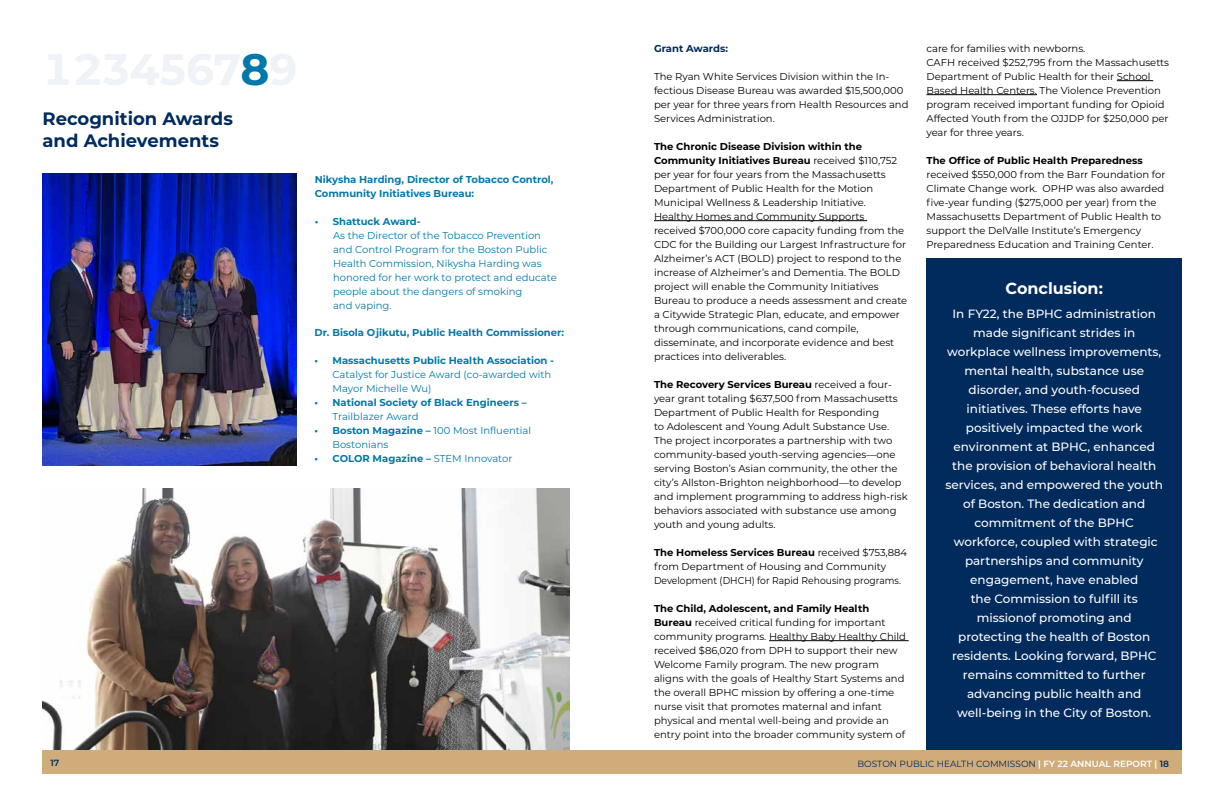
<style>
.page{position:relative;width:1224px;height:792px;background:#fff}
.page>*{position:absolute;margin:0;border:0;box-sizing:border-box;transform-origin:0 0}
.t1{font:700 18px/22px "Montserrat";color:#002b5c}
.t2{font:700 16px "Montserrat";color:#fff}
.t3{font:500 12px/19px "Montserrat";color:#fff;text-align:center}
.t4{font:500 11.9px "Montserrat";color:#fff}
.t5{font:10px/14px "Montserrat";color:#000}
.t6{font:10px/14px "Montserrat";color:#0578a9}
.t7{font:700 10px "Montserrat";color:#0078a9}
.t8{font:10px/14px "Montserrat";color:#0078a9}
.t9{font:700 10px/14px "Montserrat";color:#0578a9}
.t10{font:700 10px "Montserrat";color:#000}
.t11{font:700 10px "Montserrat";color:#002b5c}
.t12{font:9px "Montserrat";color:#002b5c}
.t13{font:600 9px "Montserrat";color:#002b5c}
.s1{font-weight:700}
.s2{font-weight:400}
.s3{font-weight:600;color:#fff}
.s4{font-weight:600}
</style>
<div class="page">
<div style="left:42px;top:750px;width:1140px;height:24px;background:#d0ac7a"></div>
<hr style="left:654px;top:220px;width:213px;height:1px;background:#000">
<hr style="left:769px;top:640px;width:140px;height:1px;background:#000">
<hr style="left:1117px;top:80px;width:36px;height:1px;background:#000">
<hr style="left:926px;top:94px;width:111px;height:1px;background:#000">
<img style="left:42px;top:173px;width:255px;height:293px">
<img style="left:42px;top:489px;width:528px;height:261px">
<div style="left:926px;top:258px;width:256px;height:492px;background:#002b5c"></div>
<h1 class="t1" style="left:42px;top:106px;width:192px">Recognition Awards and Achievements</h1>
<p class="t9" style="left:315px;top:172px;width:240px">Nikysha Harding, Director of Tobacco Control,<br>Community Initiatives Bureau:</p>
<p class="t9" style="left:315px;top:214px;width:107px">• Shattuck Award-</p>
<p class="t6" style="left:333px;top:228px;width:225px">As the Director of the Tobacco Prevention and Control Program for the Boston Public Health Commission, Nikysha Harding was honored for her work to protect and educate people about the dangers of smoking<br>and vaping.</p>
<p class="t7" style="left:314px;top:325px;width:251px">Dr. Bisola Ojikutu, Public Health Commissioner:</p>
<p class="t7" style="left:314px;top:353px;width:241px">• Massachusetts Public Health Association -</p>
<p class="t8" style="left:332px;top:367px;width:220px">Catalyst for Justice Award (co-awarded with<br>Mayor Michelle Wu)</p>
<p class="t7" style="left:314px;top:395px;width:214px">• National Society of Black Engineers –</p>
<p class="t8" style="left:332px;top:409px;width:87px">Trailblazer Award</p>
<p class="t8" style="left:332px;top:423px;width:200px;text-indent:-18px"><span class="s1">• Boston Magazine –</span> 100 Most Influential<br>Bostonians</p>
<p class="t7" style="left:314px;top:451px;width:199px">• COLOR Magazine – <span class="s2">STEM Innovator</span></p>
<p class="t13" style="left:50px;top:756px;width:10px">17</p>
<p class="t11" style="left:654px;top:41px;width:76px">Grant Awards:</p>
<p class="t5" style="left:654px;top:69px;width:256px">The Ryan White Services Division within the In&shy;fectious Disease Bureau was awarded $15,500,000 per year for three years from Health Resources and Services Administration.</p>
<p class="t5" style="left:654px;top:139px;width:255px"><span class="s1">The Chronic Disease Division within the Community Initiatives Bureau</span> received $110,752 per year for four years from the Massachusetts Department of Public Health for the Motion Municipal Wellness &amp; Leadership Initiative.<br>Healthy Homes and Community Supports received $700,000 core capacity funding from the CDC for the Building our Largest Infrastructure for Alzheimer’s ACT (BOLD) project to respond to the increase of Alzheimer’s and Dementia. The BOLD project will enable the Community Initiatives Bureau to produce a needs assessment and create a Citywide Strategic Plan, educate, and empower through communications, cand compile, disseminate, and incorporate evidence and best practices into deliverables.</p>
<p class="t5" style="left:654px;top:377px;width:255px"><span class="s1">The Recovery Services Bureau</span> received a four&shy;year grant totaling $637,500 from Massachusetts Department of Public Health for Responding<br>to Adolescent and Young Adult Substance Use.<br>The project incorporates a partnership with two community-based youth-serving agencies—one serving Boston’s Asian community, the other the city’s Allston-Brighton neighborhood—to develop and implement programming to address high-risk behaviors associated with substance use among youth and young adults.</p>
<p class="t5" style="left:654px;top:545px;width:255px"><span class="s1">The Homeless Services Bureau</span> received $753,884 from Department of Housing and Community<br>Development (DHCH) for Rapid Rehousing programs.</p>
<p class="t5" style="left:654px;top:601px;width:254px"><span class="s1">The Child, Adolescent, and Family Health Bureau</span> received critical funding for important community programs. Healthy Baby Healthy Child received $86,020 from DPH to support their new Welcome Family program. The new program aligns with the goals of Healthy Start Systems and the overall BPHC mission by offering a one-time nurse visit that promotes maternal and infant physical and mental well-being and provide an entry point into the broader community system of</p>
<p class="t5" style="left:926px;top:41px;width:244px">care for families with newborns.<br>CAFH received $252,795 from the Massachusetts Department of Public Health for their School Based Health Centers. The Violence Prevention program received important funding for Opioid Affected Youth from the OJJDP for $250,000 per year for three years.</p>
<p class="t10" style="left:926px;top:153px;width:218px">The Office of Public Health Preparedness</p>
<p class="t5" style="left:926px;top:167px;width:241px">received $550,000 from the Barr Foundation for Climate Change work. OPHP was also awarded five-year funding ($275,000 per year) from the Massachusetts Department of Public Health to support the DelValle Institute’s Emergency Preparedness Education and Training Center.</p>
<h2 class="t2" style="left:1006px;top:276px;width:99px">Conclusion:</h2>
<p class="t4" style="left:953px;top:305px;width:205px">In FY22, the BPHC administration</p>
<p class="t3" style="left:945px;top:322px;width:219px">made significant strides in workplace wellness improvements, mental health, substance use disorder, and youth-focused initiatives. These efforts have positively impacted the work environment at BPHC, enhanced the provision of behavioral health services, and empowered the youth of Boston. The dedication and commitment of the BPHC workforce, coupled with strategic partnerships and community engagement, have enabled<br>the Commission to fulfill its missionof promoting and protecting the health of Boston residents. Looking forward, BPHC remains committed to further advancing public health and well-being in the City of Boston.</p>
<p class="t12" style="left:858px;top:757px;width:313px">BOSTON PUBLIC HEALTH COMMISSON <span class="s3">| FY 22 ANNUAL REPORT |</span> <span class="s4">18</span></p>
</div>
